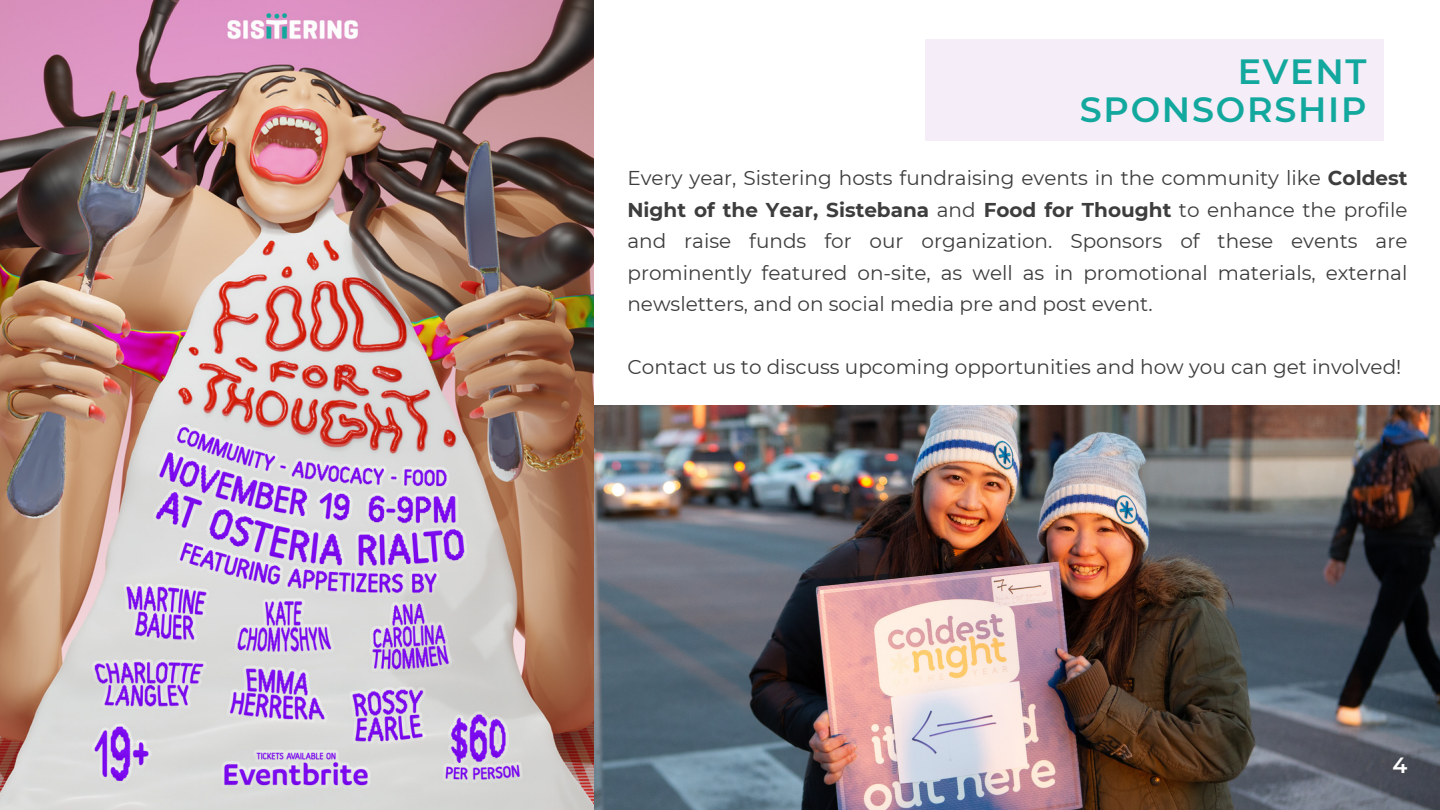
<style>
.page{position:relative;width:1440px;height:810px;background:#fff}
.page>*{position:absolute;margin:0;border:0;box-sizing:border-box;transform-origin:0 0}
.t1{font:600 35px/38.2px "Montserrat";letter-spacing:.05em;color:#13a89e;text-align:right}
.t2{font:600 22px "Montserrat";color:#fff}
.t3{font:20px/31.5px "Montserrat";color:#3d3d3d;text-align:justify}
.s1{font-weight:700}
</style>
<div class="page">
<img style="left:593px;top:405px;width:847px;height:405px">
<img style="left:0;top:0;width:593px;height:810px">
<div style="left:925px;top:39px;width:458px;height:102px;background:#f5edf8"></div>
<h1 class="t1" style="left:1080px;top:52px;width:288px">EVENT<br>SPONSORSHIP</h1>
<p class="t3" style="left:627px;top:162px;width:782px">Every year, Sistering hosts fundraising events in the community like <span class="s1">Coldest Night of the Year, Sistebana</span> and <span class="s1">Food for Thought</span> to enhance the profile and raise funds for our organization. Sponsors of these events are prominently featured on-site, as well as in promotional materials, external newsletters, and on social media pre and post event.</p>
<p class="t3" style="left:627px;top:351px;width:776px">Contact us to discuss upcoming opportunities and how you can get involved!</p>
<p class="t2" style="left:1393px;top:752px;width:16px">4</p>
</div>
